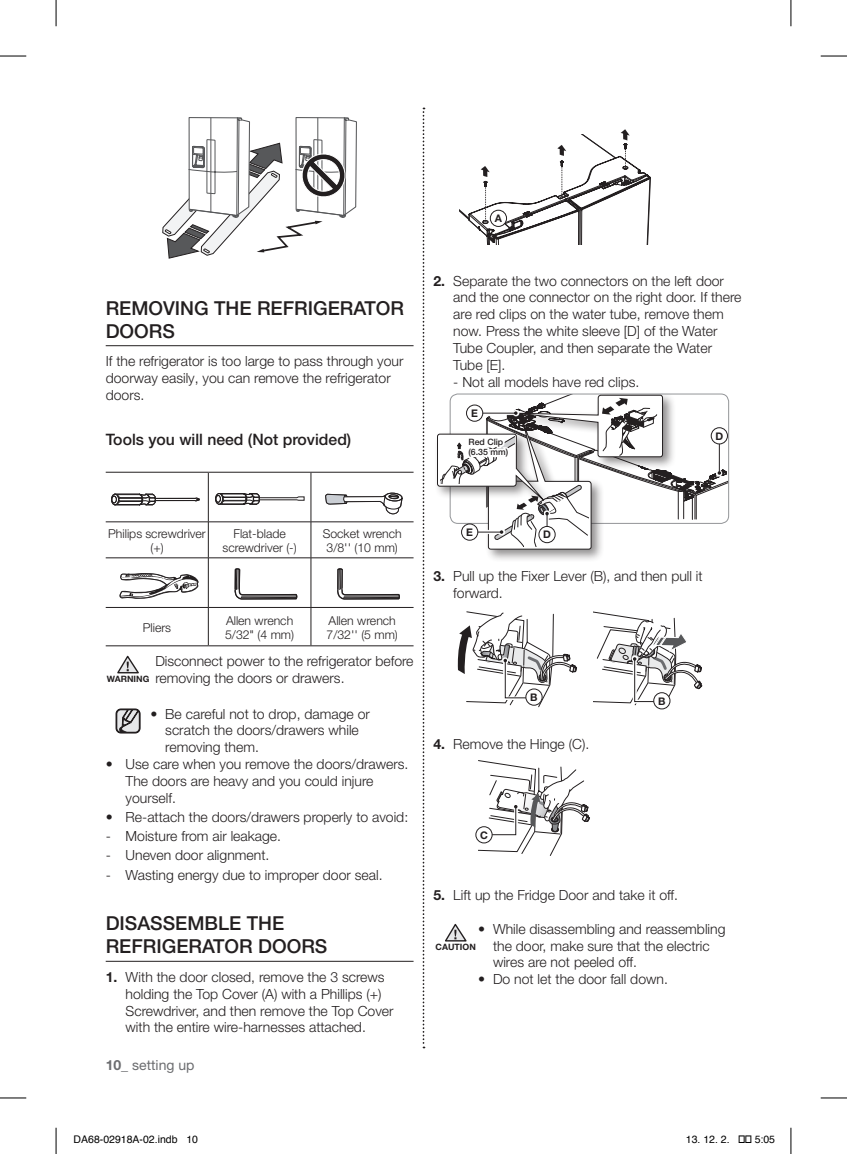
<style>
.page{position:relative;width:847px;height:1154px;background:#fff}
.page>*{position:absolute;margin:0;border:0;box-sizing:border-box;transform-origin:0 0}
.Level_1_Title{font:500 19.25px/23.1px "Helvetica Neue LT Pro";color:#231f20}
.Level_1_Headline{font:500 15.75px "Helvetica Neue LT Pro";color:#231f20}
.Level_1_Body{font:300 14px/16.8px "Helvetica Neue LT Pro";color:#231f20}
.Level_2_Body{font:300 14px/16.8px "Helvetica Neue LT Pro";color:#231f20}
.t1{font:14px "Helvetica Neue LT Pro";color:#6c6d70}
.Text_in_Table{font:300 12.25px/14.7px "Helvetica Neue LT Pro";color:#231f20;text-align:center}
.t2{font:10.5px "Helvetica";color:#000}
.t3{font:700 10.5px "Helvetica Neue LT Pro";color:#231f20}
.t4{font:500 8.75px/10.5px "Helvetica Neue LT Pro";color:#231f20}
.t5{font:700 8.75px "Helvetica Neue LT Pro";color:#231f20}
.s1{font-weight:700}
</style>
<div class="page">
<hr style="left:106px;top:345px;width:307px;height:1px;background:#231f20">
<hr style="left:106px;top:961px;width:307px;height:1px;background:#231f20">
<hr style="left:106px;top:472px;width:102px;height:1px;background:#231f20">
<hr style="left:208px;top:472px;width:103px;height:1px;background:#231f20">
<hr style="left:311px;top:472px;width:102px;height:1px;background:#231f20">
<hr style="left:106px;top:645px;width:102px;height:1px;background:#231f20">
<hr style="left:208px;top:645px;width:103px;height:1px;background:#231f20">
<hr style="left:311px;top:645px;width:102px;height:1px;background:#231f20">
<hr style="left:208px;top:473px;width:1px;height:49px;background:#231f20">
<hr style="left:310px;top:473px;width:1px;height:49px;background:#231f20">
<hr style="left:106px;top:521px;width:102px;height:1px;background:#231f20">
<hr style="left:208px;top:521px;width:103px;height:1px;background:#231f20">
<hr style="left:208px;top:522px;width:1px;height:36px;background:#231f20">
<hr style="left:311px;top:521px;width:102px;height:1px;background:#231f20">
<hr style="left:310px;top:522px;width:1px;height:36px;background:#231f20">
<hr style="left:106px;top:557px;width:102px;height:1px;background:#231f20">
<hr style="left:208px;top:557px;width:103px;height:1px;background:#231f20">
<hr style="left:208px;top:558px;width:1px;height:49px;background:#231f20">
<hr style="left:311px;top:557px;width:102px;height:1px;background:#231f20">
<hr style="left:310px;top:558px;width:1px;height:49px;background:#231f20">
<hr style="left:106px;top:607px;width:102px;height:1px;background:#231f20">
<hr style="left:208px;top:607px;width:103px;height:1px;background:#231f20">
<hr style="left:208px;top:608px;width:1px;height:37px;background:#231f20">
<hr style="left:311px;top:607px;width:102px;height:1px;background:#231f20">
<hr style="left:310px;top:608px;width:1px;height:37px;background:#231f20">
<div style="left:111px;top:494px;width:8px;height:11px;border:1px solid #231f20;border-radius:50%"></div>
<svg style="left:112px;top:493px;width:88px;height:13px"></svg>
<svg style="left:215px;top:493px;width:90px;height:12px"></svg>
<svg style="left:325px;top:493px;width:77px;height:21px"></svg>
<svg style="left:119px;top:573px;width:80px;height:26px"></svg>
<svg style="left:234px;top:568px;width:63px;height:32px"></svg>
<svg style="left:337px;top:568px;width:63px;height:32px"></svg>
<svg style="left:117px;top:655px;width:22px;height:19px"></svg>
<svg style="left:115px;top:708px;width:26px;height:26px"></svg>
<div style="left:484px;top:422px;width:120px;height:140px;background:#231f20;opacity:.5"></div>
<div style="left:516px;top:392px;width:159px;height:78px;background:#cbccce"></div>
<svg style="left:437px;top:394px;width:291px;height:155px"></svg>
<svg style="left:459px;top:129px;width:191px;height:116px"></svg>
<div style="left:653px;top:693px;width:16px;height:16px;background:#908e8f;border-radius:50%"></div>
<div style="left:653px;top:692px;width:17px;height:17px;border:1px solid #231f20;border-radius:50%"></div>
<svg style="left:593px;top:611px;width:108px;height:96px"></svg>
<svg style="left:457px;top:611px;width:119px;height:96px"></svg>
<div style="left:475px;top:826px;width:17px;height:17px;border:1px solid #231f20;border-radius:50%"></div>
<svg style="left:478px;top:760px;width:111px;height:96px"></svg>
<svg style="left:445px;top:923px;width:22px;height:19px"></svg>
<svg style="left:422px;top:108px;width:2px;height:940px"></svg>
<svg style="left:162px;top:117px;width:195px;height:142px"></svg>
<svg style="left:0;top:56px;width:26px;height:1px"></svg>
<svg style="left:820px;top:56px;width:26px;height:1px"></svg>
<svg style="left:0;top:1097px;width:26px;height:1px"></svg>
<svg style="left:820px;top:1097px;width:26px;height:1px"></svg>
<svg style="left:56px;top:0;width:1px;height:26px"></svg>
<svg style="left:56px;top:1128px;width:1px;height:26px"></svg>
<svg style="left:790px;top:0;width:1px;height:26px"></svg>
<svg style="left:790px;top:1128px;width:1px;height:26px"></svg>
<p class="Level_1_Title" style="left:106px;top:296px;width:300px">REMOVING THE REFRIGERATOR<br>DOORS</p>
<p class="Level_1_Body" style="left:106px;top:353px;width:299px">If the refrigerator is too large to pass through your doorway easily, you can remove the refrigerator doors.</p>
<p class="Level_1_Headline" style="left:106px;top:430px;width:247px">Tools you will need (Not provided)</p>
<p class="t3" style="left:494px;top:211px;width:9px">A</p>
<p class="Level_1_Body" style="left:453px;top:272px;width:289px;text-indent:-20px"><span class="s1">2.</span> Separate the two connectors on the left door and the one connector on the right door. If there are red clips on the water tube, remove them now. Press the white sleeve [D] of the Water Tube Coupler, and then separate the Water Tube [E].</p>
<p class="Level_1_Body" style="left:453px;top:374px;width:187px">- Not all models have red clips.</p>
<p class="t3" style="left:471px;top:406px;width:8px">E</p>
<p class="t4" style="left:468px;top:436px;width:41px">Red Clip (6.35 mm)</p>
<p class="t3" style="left:715px;top:429px;width:9px">D</p>
<p class="Text_in_Table" style="left:108px;top:526px;width:99px">Philips screwdriver (+)</p>
<p class="Text_in_Table" style="left:222px;top:526px;width:76px">Flat-blade screwdriver (-)</p>
<p class="Text_in_Table" style="left:322px;top:526px;width:80px">Socket wrench<br>3/8'' (10 mm)</p>
<p class="Text_in_Table" style="left:143px;top:620px;width:30px">Pliers</p>
<p class="Text_in_Table" style="left:225px;top:612px;width:70px;text-align:left">Allen wrench<br>5/32" (4 mm)</p>
<p class="Text_in_Table" style="left:326px;top:612px;width:73px;text-align:left">Allen wrench<br>7/32'' (5 mm)</p>
<p class="Level_2_Body" style="left:155px;top:652px;width:259px">Disconnect power to the refrigerator before removing the doors or drawers.</p>
<p class="Level_1_Body" style="left:165px;top:705px;width:206px;text-indent:-15px">• Be careful not to drop, damage or scratch the doors/drawers while removing them.</p>
<p class="Level_1_Body" style="left:125px;top:755px;width:284px;text-indent:-20px">• Use care when you remove the doors/drawers.<br>The doors are heavy and you could injure yourself.</p>
<p class="Level_1_Body" style="left:106px;top:808px;width:304px">• Re-attach the doors/drawers properly to avoid:</p>
<p class="Level_1_Body" style="left:106px;top:827px;width:177px">- Moisture from air leakage.</p>
<p class="Level_1_Body" style="left:106px;top:847px;width:165px">- Uneven door alignment.</p>
<p class="Level_1_Body" style="left:106px;top:866px;width:278px">- Wasting energy due to improper door seal.</p>
<p class="Level_1_Title" style="left:106px;top:911px;width:223px">DISASSEMBLE THE<br>REFRIGERATOR DOORS</p>
<p class="Level_1_Body" style="left:125px;top:968px;width:269px;text-indent:-20px"><span class="s1">1.</span> With the door closed, remove the 3 screws holding the Top Cover (A) with a Phillips (+)<br>Screwdriver, and then remove the Top Cover with the entire wire-harnesses attached.</p>
<p class="t5" style="left:107px;top:673px;width:44px">WARNING</p>
<p class="t1" style="left:106px;top:1056px;width:90px"><span class="s1">10_</span> setting up</p>
<p class="t3" style="left:466px;top:525px;width:8px">E</p>
<p class="t3" style="left:543px;top:528px;width:9px">D</p>
<p class="Level_1_Body" style="left:453px;top:567px;width:251px;text-indent:-20px"><span class="s1">3.</span> Pull up the Fixer Lever (B), and then pull it forward.</p>
<p class="t3" style="left:530px;top:690px;width:9px">B</p>
<p class="Level_1_Body" style="left:433px;top:735px;width:157px"><span class="s1">4.</span> Remove the Hinge (C).</p>
<p class="t3" style="left:480px;top:828px;width:9px">C</p>
<p class="t3" style="left:658px;top:694px;width:9px">B</p>
<p class="Level_1_Body" style="left:433px;top:886px;width:246px"><span class="s1">5.</span> Lift up the Fridge Door and take it off.</p>
<p class="Level_1_Body" style="left:493px;top:920px;width:234px;text-indent:-15px">• While disassembling and reassembling the door, make sure that the electric wires are not peeled off.</p>
<p class="Level_1_Body" style="left:478px;top:970px;width:191px">• Do not let the door fall down.</p>
<p class="t5" style="left:435px;top:941px;width:42px">CAUTION</p>
<p class="t2" style="left:74px;top:1131px;width:126px">DA68-02918A-02.indb 10</p>
<p class="t2" style="left:685px;top:1131px;width:45px">13. 12. 2.</p>
<p class="t2" style="left:754px;top:1131px;width:22px">5:05</p>
</div>
